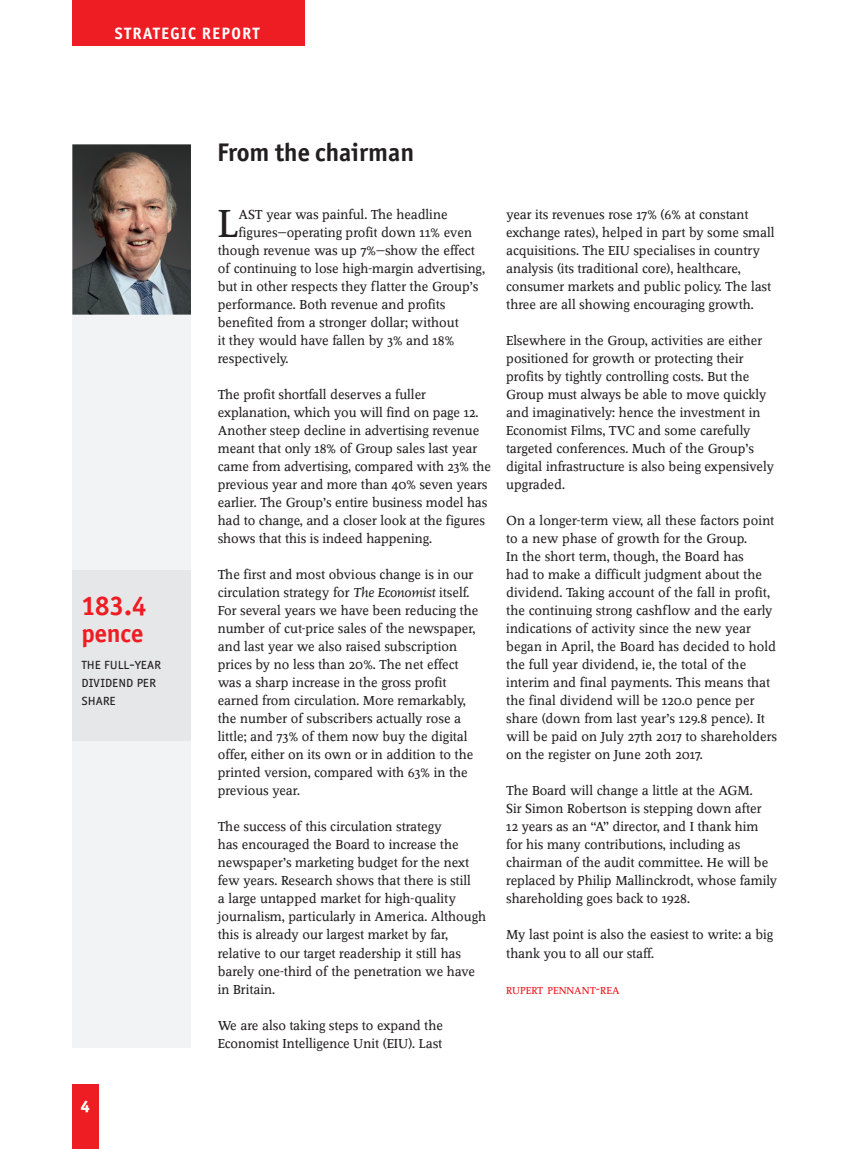
<style>
.page{position:relative;width:864px;height:1149px;background:#fff}
.page>*{position:absolute;margin:0;border:0;box-sizing:border-box;transform-origin:0 0}
.Body_Text{font:40.5px "Eco Newtext";color:#231f20}
.Introduction{font:700 27px "Officina San ITC";color:#ee1d23}
.Body_Text-2{font:700 25.5px "Officina San ITC";color:#231f20}
.Introduction-2{font:700 25.5px "Officina San ITC";color:#ee1d23}
.t1{font:700 16.5px "Officina San ITC";letter-spacing:.08em;color:#fff}
.t2{font:800 16.5px "Officina San ITC";color:#fff}
.Introduction-3{font:15px/18px "Officina San ITC Book SC";color:#231f20}
.Body_Text-3{font:13.5px/18px "Eco Newtext";letter-spacing:-.005em;color:#231f20}
.Body_Text-4{font:10.5px "Eco Newtext";color:#ee1d23}
.s1{font-style:italic}
.s2{font-size:15px}
</style>
<div class="page">
<div style="left:72px;top:0;width:233px;height:45px;background:#ee1d23"></div>
<div style="left:72px;top:1083px;width:26px;height:65px;background:#ee1d23"></div>
<div style="left:72px;top:144px;width:119px;height:903px;background:#f2f3f4"></div>
<div style="left:72px;top:570px;width:119px;height:170px;background:#e6e7e9"></div>
<img style="left:72px;top:144px;width:119px;height:170px">
<p class="t1" style="left:115px;top:23px;width:146px">STRATEGIC REPORT</p>
<p class="Introduction" style="left:81px;top:589px;width:67px">183.4</p>
<p class="Introduction-2" style="left:81px;top:617px;width:63px">pence</p>
<p class="Introduction-3" style="left:81px;top:655px;width:81px">the full-year dividend per share</p>
<p class="t2" style="left:81px;top:1095px;width:10px">4</p>
<p class="Body_Text-2" style="left:217px;top:137px;width:198px">From the chairman</p>
<p class="Body_Text" style="left:218px;top:201px;width:22px">L</p>
<p class="Body_Text-3" style="left:238px;top:205px;width:211px">AST year was painful. The headline</p>
<p class="Body_Text-3" style="left:238px;top:223px;width:235px">figures—operating profit down 11% even</p>
<p class="Body_Text-3" style="left:218px;top:241px;width:259px">though revenue was up 7%—show the effect</p>
<p class="Body_Text-3" style="left:218px;top:259px;width:268px">of continuing to lose high-margin advertising,</p>
<p class="Body_Text-3" style="left:218px;top:277px;width:262px">but in other respects they flatter the Group’s</p>
<p class="Body_Text-3" style="left:218px;top:295px;width:229px">performance. Both revenue and profits</p>
<p class="Body_Text-3" style="left:218px;top:313px;width:242px">benefited from a stronger dollar; without</p>
<p class="Body_Text-3" style="left:218px;top:331px;width:238px">it they would have fallen by 3% and 18%</p>
<p class="Body_Text-3" style="left:218px;top:349px;width:72px">respectively.</p>
<p class="Body_Text-3" style="left:218px;top:385px;width:275px">The profit shortfall deserves a fuller explanation, which you will find on page 12.<br>Another steep decline in advertising revenue meant that only 18% of Group sales last year came from advertising, compared with 23% the previous year and more than 40% seven years earlier. The Group’s entire business model has had to change, and a closer look at the figures shows that this is indeed happening.</p>
<p class="Body_Text-3" style="left:218px;top:565px;width:262px">The first and most obvious change is in our circulation strategy for <span class="s1">The Economist</span> itself.<br>For several years we have been reducing the number of cut-price sales of the newspaper, and last year we also raised subscription prices by no less than 20%. The net effect was a sharp increase in the gross profit earned from circulation. More remarkably, the number of subscribers actually rose a little; and 73% of them now buy the digital offer, either on its own or in addition to the printed version, compared with 63% in the previous year.</p>
<p class="Body_Text-3" style="left:218px;top:817px;width:270px">The success of this circulation strategy<br>has encouraged the Board to increase the newspaper’s marketing budget for the next few years. Research shows that there is still<br>a large untapped market for high-quality journalism, particularly in America. Although this is already our largest market by far, relative to our target readership it still has barely one-third of the penetration we have in Britain.</p>
<p class="Body_Text-3" style="left:218px;top:1015px;width:227px">We are also taking steps to expand the<br>Economist Intelligence Unit (EIU). Last</p>
<p class="Body_Text-3" style="left:506px;top:205px;width:270px">year its revenues rose 17% (6% at constant exchange rates), helped in part by some small acquisitions. The EIU specialises in country analysis (its traditional core), healthcare, consumer markets and public policy. The last three are all showing encouraging growth.</p>
<p class="Body_Text-3" style="left:506px;top:331px;width:269px">Elsewhere in the Group, activities are either positioned for growth or protecting their profits by tightly controlling costs. But the Group must always be able to move quickly and imaginatively: hence the investment in Economist Films, TVC and some carefully targeted conferences. Much of the Group’s digital infrastructure is also being expensively upgraded.</p>
<p class="Body_Text-3" style="left:506px;top:511px;width:272px">On a longer-term view, all these factors point to a new phase of growth for the Group.<br>In the short term, though, the Board has<br>had to make a difficult judgment about the dividend. Taking account of the fall in profit, the continuing strong cashflow and the early indications of activity since the new year began in April, the Board has decided to hold the full year dividend, ie, the total of the interim and final payments. This means that the final dividend will be 120.0 pence per share (down from last year’s 129.8 pence). It will be paid on July 27th 2017 to shareholders on the register on June 20th 2017.</p>
<p class="Body_Text-3" style="left:506px;top:781px;width:272px">The Board will change a little at the AGM.<br>Sir Simon Robertson is stepping down after<br>12 years as an “A” director, and I thank him for his many contributions, including as chairman of the audit committee. He will be replaced by Philip Mallinckrodt, whose family shareholding goes back to 1928.</p>
<p class="Body_Text-3" style="left:506px;top:925px;width:268px">My last point is also the easiest to write: a big thank you to all our staff.</p>
<p class="Body_Text-4" style="left:506px;top:983px;width:115px">RUPERT PENNANT<span class="s2">-</span>REA</p>
</div>
